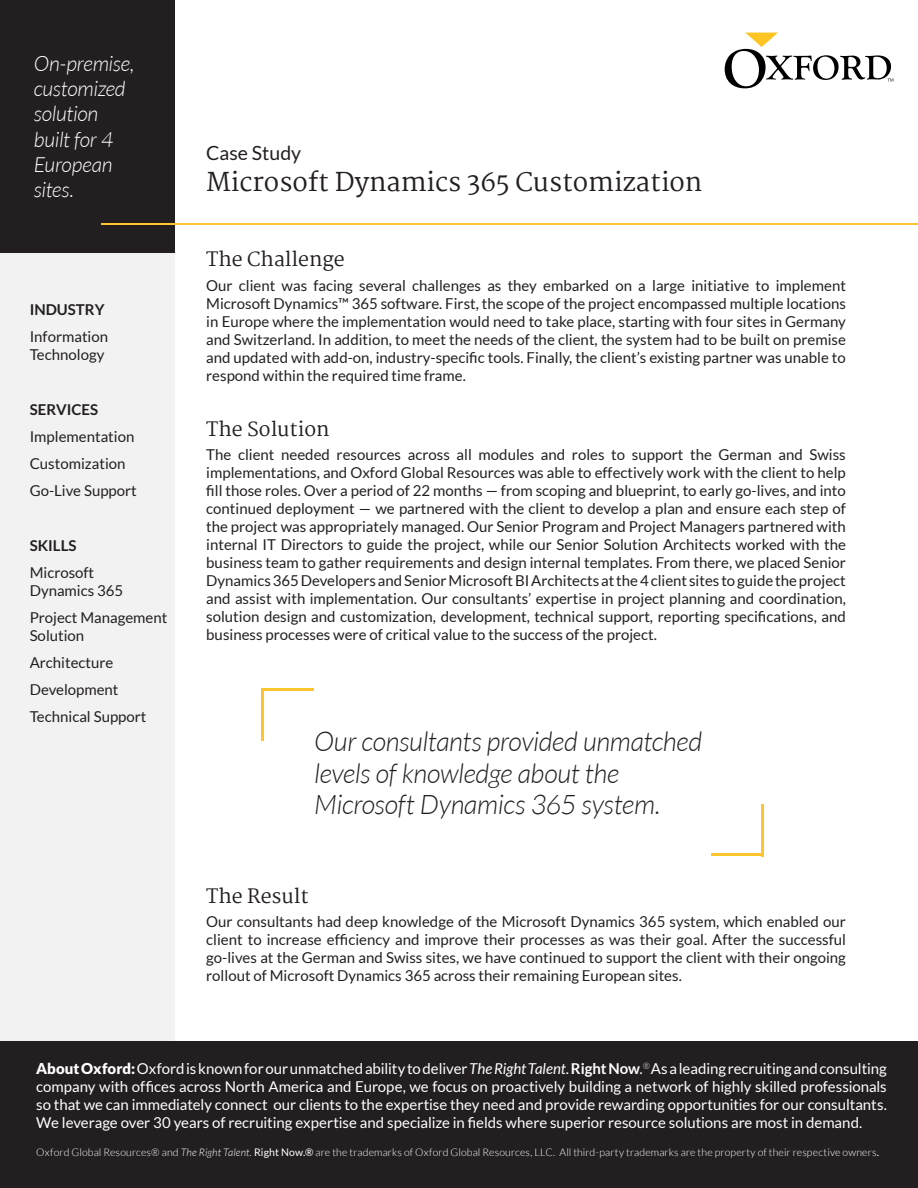
<style>
.page{position:relative;width:918px;height:1188px;background:#fff}
.page>*{position:absolute;margin:0;border:0;box-sizing:border-box;transform-origin:0 0}
.t1{font:italic 300 27px/31.5px "Lato";letter-spacing:-.015em;color:#231f20}
.t2{font:25.5px "Martel";color:#231f20}
.t3{font:italic 300 21px/25.2px "Lato";letter-spacing:-.015em;color:#fff}
.t4{font:19.5px "Martel";color:#231f20}
.t5{font:19.5px "Lato";color:#231f20}
.t6{font:15px/18px "Lato";color:#231f20}
.t7{font:15px/18px "Lato";color:#fff;text-align:justify}
.t8{font:700 15px "Lato";color:#231f20}
.t9{font:300 10.5px "Lato";letter-spacing:.01em;color:#fff}
.s1{font-weight:900}
.s2{font-style:italic}
.s3{font-weight:700}
.s4{font-weight:400}
</style>
<div class="page">
<div style="left:0;top:252px;width:174px;height:790px;background:#f1f2f1"></div>
<div style="left:0;top:1042px;width:918px;height:146px;background:#231f20"></div>
<svg style="left:725px;top:33px;width:168px;height:55px"></svg>
<div style="left:0;top:0;width:174px;height:252px;background:#231f20"></div>
<hr style="left:101px;top:223px;width:817px;height:1px;background:#fec52e">
<hr style="left:761px;top:804px;width:3px;height:52px;background:#fec52e">
<hr style="left:711px;top:854px;width:53px;height:2px;background:#fec52e">
<hr style="left:261px;top:688px;width:3px;height:53px;background:#fec52e">
<hr style="left:261px;top:688px;width:53px;height:3px;background:#fec52e">
<h3 class="t3" style="left:34px;top:52px;width:102px">On-premise, customized solution built for 4<br>European sites.</h3>
<p class="t8" style="left:30px;top:301px;width:76px">INDUSTRY</p>
<p class="t6" style="left:30px;top:328px;width:80px">Information<br>Technology</p>
<p class="t8" style="left:30px;top:401px;width:70px">SERVICES</p>
<p class="t6" style="left:30px;top:423px;width:109px;line-height:27px">Implementation<br>Customization<br>Go-Live Support</p>
<p class="t8" style="left:30px;top:536px;width:48px">SKILLS</p>
<p class="t6" style="left:30px;top:563px;width:95px">Microsoft<br>Dynamics 365</p>
<p class="t6" style="left:30px;top:608px;width:139px">Project Management<br>Solution</p>
<p class="t6" style="left:30px;top:648px;width:118px;line-height:27px">Architecture<br>Development<br>Technical Support</p>
<h3 class="t5" style="left:206px;top:142px;width:97px">Case Study</h3>
<h2 class="t2" style="left:206px;top:167px;width:498px">Microsoft Dynamics 365 Customization</h2>
<h3 class="t4" style="left:206px;top:248px;width:140px">The Challenge</h3>
<p class="t6" style="left:206px;top:277px;width:641px;text-align:justify">Our client was facing several challenges as they embarked on a large initiative to implement Microsoft Dynamics™ 365 software. First, the scope of the project encompassed multiple locations in Europe where the implementation would need to take place, starting with four sites in Germany and Switzerland. In addition, to meet the needs of the client, the system had to be built on premise and updated with add-on, industry-specific tools. Finally, the client’s existing partner was unable to respond within the required time frame.</p>
<h3 class="t4" style="left:206px;top:418px;width:125px">The Solution</h3>
<p class="t6" style="left:206px;top:446px;width:641px;text-align:justify">The client needed resources across all modules and roles to support the German and Swiss implementations, and Oxford Global Resources was able to effectively work with the client to help fill those roles. Over a period of 22 months — from scoping and blueprint, to early go-lives, and into continued deployment — we partnered with the client to develop a plan and ensure each step of the project was appropriately managed. Our Senior Program and Project Managers partnered with internal IT Directors to guide the project, while our Senior Solution Architects worked with the business team to gather requirements and design internal templates. From there, we placed Senior Dynamics 365 Developers and Senior Microsoft BI Architects at the 4 client sites to guide the project and assist with implementation. Our consultants’ expertise in project planning and coordination, solution design and customization, development, technical support, reporting specifications, and business processes were of critical value to the success of the project.</p>
<h1 class="t1" style="left:314px;top:727px;width:390px">Our consultants provided unmatched levels of knowledge about the<br>Microsoft Dynamics 365 system.</h1>
<h3 class="t4" style="left:206px;top:885px;width:104px">The Result</h3>
<p class="t6" style="left:206px;top:913px;width:641px;text-align:justify">Our consultants had deep knowledge of the Microsoft Dynamics 365 system, which enabled our client to increase efficiency and improve their processes as was their goal. After the successful go-lives at the German and Swiss sites, we have continued to support the client with their ongoing rollout of Microsoft Dynamics 365 across their remaining European sites.</p>
<p class="t7" style="left:36px;top:1059px;width:852px"><span class="s1">About Oxford:</span>Oxford is known for our unmatched ability to deliver <span class="s2">The Right Talent.</span><span class="s3">Right Now</span>.<sup>®</sup>As a leading recruiting and consulting company with offices across North America and Europe, we focus on proactively building a network of highly skilled professionals so that we can immediately connect our clients to the expertise they need and provide rewarding opportunities for our consultants.<br>We leverage over 30 years of recruiting expertise and specialize in fields where superior resource solutions are most in demand.</p>
<p class="t9" style="left:36px;top:1147px;width:844px">Oxford Global Resources® and <span class="s2">The Right Talent.</span> <span class="s4">Right Now.®</span> are the trademarks of Oxford Global Resources, LLC. All third-party trademarks are the property of their respective owners<span class="s4">.</span></p>
</div>
